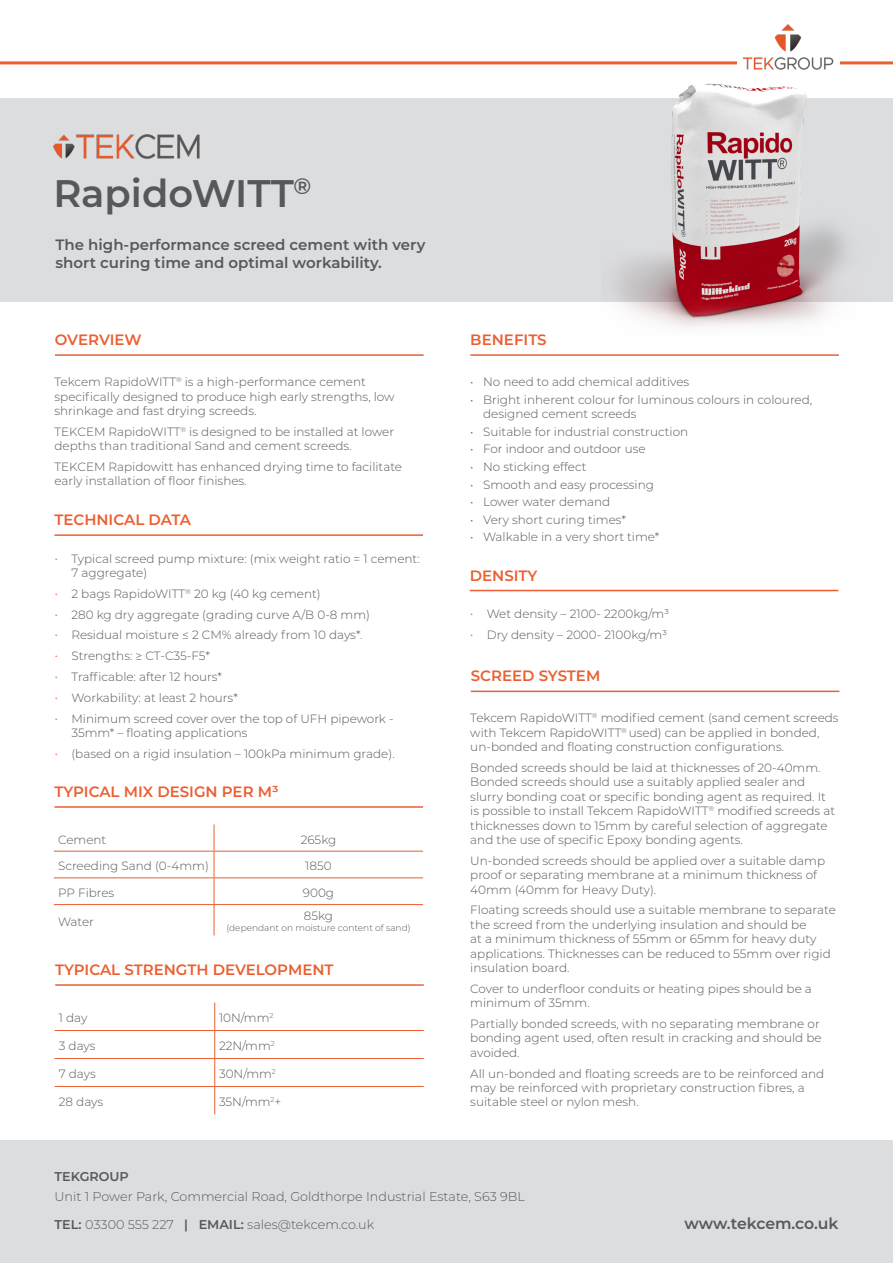
<style>
.page{position:relative;width:893px;height:1263px;background:#fff}
.page>*{position:absolute;margin:0;border:0;box-sizing:border-box;transform-origin:0 0}
.t1{font:600 38.4px "Montserrat";color:#57585a}
.t2{font:600 15.6px "Montserrat";letter-spacing:-.01em;color:#57585a}
.t3{font:600 15px "Montserrat";color:#eb5f32}
.t4{font:600 15px/18px "Montserrat";color:#57585a}
.t5{font:300 12.75px "Montserrat";color:#57585a}
.t6{font:600 12.75px "Montserrat";color:#57585a}
.t7{font:300 12px/14.4px "Montserrat";color:#57585a}
.t8{font:300 9px "Montserrat";color:#57585a}
.s1{font-size:13.5px;color:#f07f53}
.s2{font-weight:600}
</style>
<div class="page">
<div style="left:0;top:98px;width:893px;height:203px;background:#dcdddf"></div>
<hr style="left:0;top:61px;width:893px;height:3px;background:#eb5f32">
<div style="left:737px;top:20px;width:102px;height:59px;background:#fff"></div>
<img style="left:743px;top:24px;width:90px;height:40px">
<img style="left:53px;top:134px;width:147px;height:25px">
<hr style="left:55px;top:354px;width:369px;height:2px;background:#eb5f32">
<hr style="left:54px;top:851px;width:160px;height:1px;background:#eb5f32">
<hr style="left:214px;top:851px;width:209px;height:1px;background:#eb5f32">
<hr style="left:54px;top:877px;width:160px;height:1px;background:#eb5f32">
<hr style="left:214px;top:877px;width:209px;height:1px;background:#eb5f32">
<svg style="left:214px;top:824px;width:1px;height:80px"></svg>
<hr style="left:54px;top:904px;width:160px;height:1px;background:#eb5f32">
<hr style="left:214px;top:904px;width:209px;height:1px;background:#eb5f32">
<hr style="left:214px;top:905px;width:1px;height:30px;background:#eb5f32">
<hr style="left:470px;top:354px;width:369px;height:2px;background:#eb5f32">
<div style="left:0;top:1141px;width:893px;height:122px;background:#dcdddf"></div>
<hr style="left:54px;top:806px;width:369px;height:2px;background:#eb5f32">
<img style="left:601px;top:64px;width:271px;height:264px">
<hr style="left:54px;top:534px;width:369px;height:2px;background:#eb5f32">
<hr style="left:470px;top:590px;width:368px;height:1px;background:#eb5f32">
<hr style="left:471px;top:691px;width:368px;height:1px;background:#eb5f32">
<hr style="left:55px;top:1030px;width:160px;height:1px;background:#eb5f32">
<hr style="left:215px;top:1030px;width:209px;height:1px;background:#eb5f32">
<hr style="left:55px;top:1058px;width:160px;height:1px;background:#eb5f32">
<hr style="left:215px;top:1058px;width:209px;height:1px;background:#eb5f32">
<hr style="left:55px;top:1086px;width:160px;height:1px;background:#eb5f32">
<hr style="left:215px;top:1086px;width:209px;height:1px;background:#eb5f32">
<svg style="left:214px;top:1002px;width:1px;height:112px"></svg>
<hr style="left:55px;top:984px;width:369px;height:2px;background:#eb5f32">
<p class="t1" style="left:53px;top:166px;width:260px">RapidoWITT<sup>®</sup></p>
<p class="t4" style="left:55px;top:235px;width:371px">The high-performance screed cement with very short curing time and optimal workability.</p>
<p class="t3" style="left:55px;top:329px;width:88px">OVERVIEW</p>
<p class="t7" style="left:54px;top:374px;width:342px">Tekcem RapidoWITT<sup>®</sup> is a high-performance cement specifically designed to produce high early strengths, low shrinkage and fast drying screeds.</p>
<p class="t7" style="left:54px;top:424px;width:341px">TEKCEM RapidoWITT<sup>®</sup> is designed to be installed at lower depths than traditional Sand and cement screeds.</p>
<p class="t7" style="left:54px;top:459px;width:349px">TEKCEM Rapidowitt has enhanced drying time to facilitate early installation of floor finishes.</p>
<p class="t3" style="left:54px;top:509px;width:138px">TECHNICAL DATA</p>
<p class="t7" style="left:71px;top:551px;width:350px;text-indent:-17px"><span class="s1">•</span> Typical screed pump mixture: (mix weight ratio = 1 cement:<br>7 aggregate)</p>
<p class="t7" style="left:54px;top:586px;width:268px"><span class="s1">•</span> 2 bags RapidoWITT<sup>®</sup> 20 kg (40 kg cement)</p>
<p class="t7" style="left:54px;top:607px;width:317px"><span class="s1">•</span> 280 kg dry aggregate (grading curve A/B 0-8 mm)</p>
<p class="t7" style="left:54px;top:628px;width:310px"><span class="s1">•</span> Residual moisture ≤ 2 CM% already from 10 days*.</p>
<p class="t7" style="left:54px;top:648px;width:157px"><span class="s1">•</span> Strengths: ≥ CT-C35-F5*</p>
<p class="t7" style="left:54px;top:669px;width:169px"><span class="s1">•</span> Trafficable: after 12 hours*</p>
<p class="t7" style="left:54px;top:690px;width:185px"><span class="s1">•</span> Workability: at least 2 hours*</p>
<p class="t7" style="left:71px;top:711px;width:324px;text-indent:-17px"><span class="s1">•</span> Minimum screed cover over the top of UFH pipework -<br>35mm* – floating applications</p>
<p class="t7" style="left:54px;top:746px;width:342px"><span class="s1">•</span> (based on a rigid insulation – 100kPa minimum grade).</p>
<p class="t3" style="left:54px;top:781px;width:226px">TYPICAL MIX DESIGN PER M³</p>
<p class="t7" style="left:58px;top:832px;width:50px">Cement</p>
<p class="t7" style="left:301px;top:832px;width:37px">265kg</p>
<p class="t7" style="left:58px;top:858px;width:152px">Screeding Sand (0-4mm)</p>
<p class="t7" style="left:305px;top:858px;width:28px">1850</p>
<p class="t7" style="left:58px;top:885px;width:58px">PP Fibres</p>
<p class="t7" style="left:303px;top:885px;width:33px">900g</p>
<p class="t7" style="left:58px;top:914px;width:37px">Water</p>
<p class="t7" style="left:304px;top:908px;width:31px">85kg</p>
<p class="t8" style="left:226px;top:922px;width:186px">(dependant on moisture content of sand)</p>
<p class="t3" style="left:55px;top:959px;width:280px">TYPICAL STRENGTH DEVELOPMENT</p>
<p class="t7" style="left:59px;top:1010px;width:30px">1 day</p>
<p class="t7" style="left:219px;top:1010px;width:56px">10N/mm<sup>2</sup></p>
<p class="t7" style="left:59px;top:1038px;width:38px">3 days</p>
<p class="t7" style="left:219px;top:1038px;width:57px">22N/mm<sup>2</sup></p>
<p class="t7" style="left:59px;top:1066px;width:39px">7 days</p>
<p class="t7" style="left:219px;top:1066px;width:58px">30N/mm<sup>2</sup></p>
<p class="t7" style="left:59px;top:1094px;width:46px">28 days</p>
<p class="t7" style="left:219px;top:1094px;width:64px">35N/mm<sup>2</sup>+</p>
<p class="t3" style="left:470px;top:329px;width:78px">BENEFITS</p>
<p class="t7" style="left:470px;top:374px;width:220px">• No need to add chemical additives</p>
<p class="t7" style="left:483px;top:392px;width:331px;text-indent:-13px">• Bright inherent colour for luminous colours in coloured, designed cement screeds</p>
<p class="t7" style="left:470px;top:424px;width:219px">• Suitable for industrial construction</p>
<p class="t7" style="left:470px;top:441px;width:177px">• For indoor and outdoor use</p>
<p class="t7" style="left:470px;top:459px;width:118px">• No sticking effect</p>
<p class="t7" style="left:470px;top:477px;width:185px">• Smooth and easy processing</p>
<p class="t7" style="left:470px;top:494px;width:141px">• Lower water demand</p>
<p class="t7" style="left:470px;top:512px;width:157px">• Very short curing times*</p>
<p class="t7" style="left:470px;top:529px;width:190px">• Walkable in a very short time*</p>
<p class="t3" style="left:470px;top:565px;width:69px">DENSITY</p>
<p class="t7" style="left:470px;top:606px;width:201px"><span class="s1">•</span> Wet density – 2100- 2200kg/m³</p>
<p class="t7" style="left:470px;top:627px;width:199px"><span class="s1">•</span> Dry density – 2000- 2100kg/m³</p>
<p class="t3" style="left:471px;top:665px;width:131px">SCREED SYSTEM</p>
<p class="t7" style="left:470px;top:711px;width:370px">Tekcem RapidoWITT<sup>®</sup> modified cement (sand cement screeds with Tekcem RapidoWITT<sup>®</sup> used) can be applied in bonded, un-bonded and floating construction configurations.</p>
<p class="t7" style="left:470px;top:760px;width:366px">Bonded screeds should be laid at thicknesses of 20-40mm.<br>Bonded screeds should use a suitably applied sealer and slurry bonding coat or specific bonding agent as required. It is possible to install Tekcem RapidoWITT<sup>®</sup> modified screeds at thicknesses down to 15mm by careful selection of aggregate and the use of specific Epoxy bonding agents.</p>
<p class="t7" style="left:470px;top:853px;width:356px">Un-bonded screeds should be applied over a suitable damp proof or separating membrane at a minimum thickness of<br>40mm (40mm for Heavy Duty).</p>
<p class="t7" style="left:470px;top:902px;width:367px">Floating screeds should use a suitable membrane to separate the screed from the underlying insulation and should be<br>at a minimum thickness of 55mm or 65mm for heavy duty applications. Thicknesses can be reduced to 55mm over rigid insulation board.</p>
<p class="t7" style="left:470px;top:981px;width:343px">Cover to underfloor conduits or heating pipes should be a minimum of 35mm.</p>
<p class="t7" style="left:470px;top:1016px;width:353px">Partially bonded screeds, with no separating membrane or bonding agent used, often result in cracking and should be avoided.</p>
<p class="t7" style="left:470px;top:1066px;width:355px">All un-bonded and floating screeds are to be reinforced and may be reinforced with proprietary construction fibres, a suitable steel or nylon mesh.</p>
<p class="t6" style="left:54px;top:1168px;width:76px">TEKGROUP</p>
<p class="t5" style="left:54px;top:1188px;width:472px">Unit 1 Power Park, Commercial Road, Goldthorpe Industrial Estate, S63 9BL</p>
<p class="t5" style="left:54px;top:1216px;width:321px"><span class="s2">TEL:</span> 03300 555 227 <span class="s2">| EMAIL:</span> sales@tekcem.co.uk</p>
<p class="t2" style="left:685px;top:1212px;width:155px">www.tekcem.co.uk</p>
</div>
